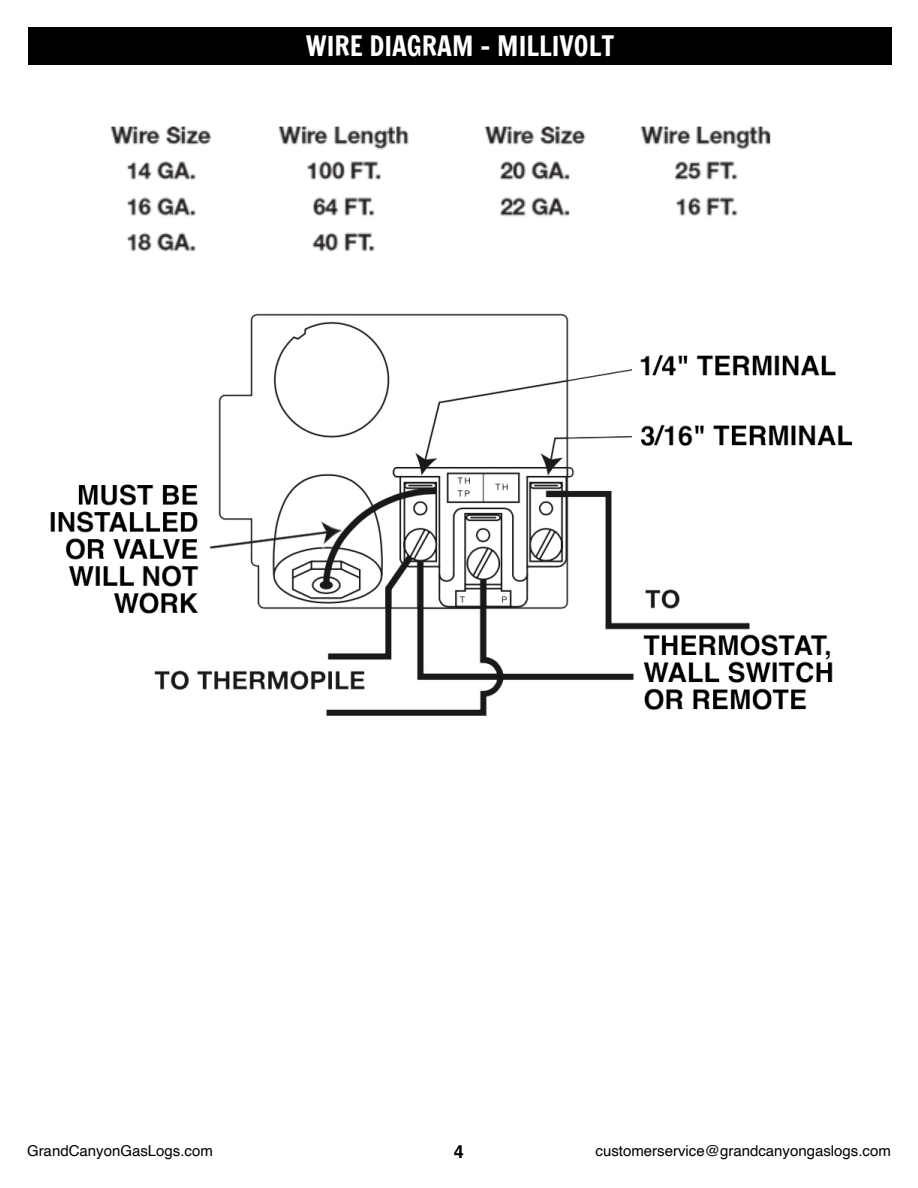
<style>
.page{position:relative;width:918px;height:1188px;background:#fff}
.page>*{position:absolute;margin:0;border:0;box-sizing:border-box;transform-origin:0 0}
.t1{font:27px "Francois One";color:#fff}
.t2{font:700 18px "Helvetica";color:#000}
.t3{font:15px "Helvetica";color:#000}
</style>
<div class="page">
<div style="left:28px;top:27px;width:864px;height:38px;background:#000"></div>
<img style="left:110px;top:126px;width:661px;height:125px">
<img style="left:50px;top:313px;width:802px;height:403px">
<h1 class="t1" style="left:306px;top:31px;width:310px">WIRE DIAGRAM - MILLIVOLT</h1>
<p class="t3" style="left:27px;top:1139px;width:187px">GrandCanyonGasLogs.com</p>
<p class="t2" style="left:454px;top:1141px;width:12px">4</p>
<p class="t3" style="left:596px;top:1139px;width:297px">customerservice@grandcanyongaslogs.com</p>
</div>
